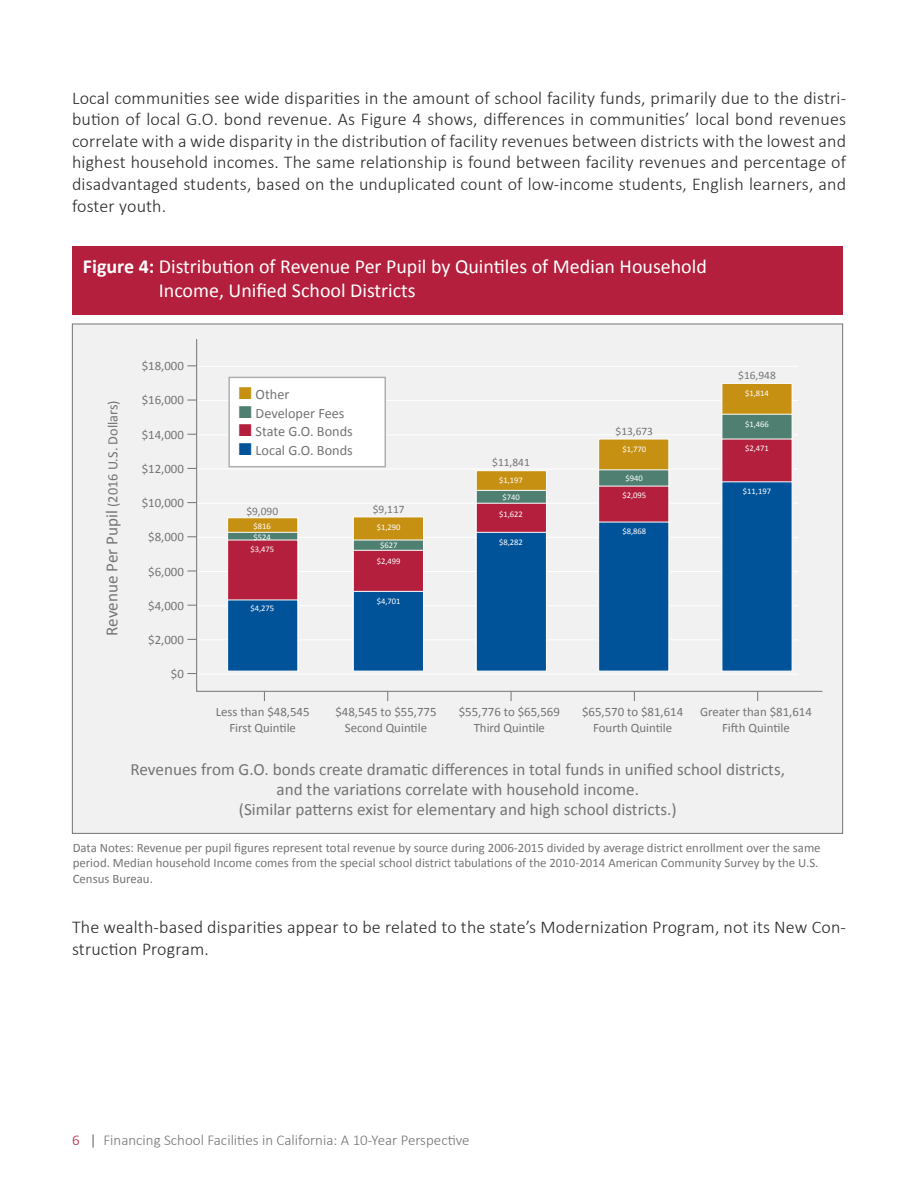
<style>
.page{position:relative;width:918px;height:1188px;background:#fff}
.page>*{position:absolute;margin:0;border:0;box-sizing:border-box;transform-origin:0 0}
.t1{font:19.95px/24px "Calibri";color:#fff}
.t2{font:300 18px/21.6px "Calibri";letter-spacing:.01em;color:#292829;text-align:justify}
.t3{font:17.1px/20px "Calibri";color:#737474;text-align:center}
.t4{font:300 15px "Calibri";color:#737474}
.t5{font:14.25px "Calibri";color:#737474}
.t6{font:12.9px/15.8px "Calibri";color:#737474;text-align:center}
.t7{font:11.4px "Calibri";color:#737474}
.t8{font:8.55px "Calibri";color:#fff}
.s1{font-weight:700}
.s2{font-size:17.1px}
.s3{color:#c69113}
.s4{color:#4e7f71}
.s5{color:#b31f3c}
.s6{color:#005399}
.s7{color:#414042}
</style>
<div class="page">
<div style="left:73px;top:247px;width:770px;height:68px;background:#b31f3c"></div>
<div style="left:72px;top:324px;width:771px;height:510px;background:#f2f1f1;border:1px solid #737474"></div>
<svg style="left:196px;top:339px;width:627px;height:353px"></svg>
<div style="left:228px;top:377px;width:158px;height:90px;background:#fff;border:1px solid #aeacac"></div>
<div style="left:227px;top:517px;width:71px;height:154px;background:#c69113;border:1px solid #fff"></div>
<div style="left:353px;top:517px;width:71px;height:154px;background:#c69113;border:1px solid #fff"></div>
<div style="left:476px;top:470px;width:71px;height:201px;background:#c69113;border:1px solid #fff"></div>
<div style="left:598px;top:439px;width:71px;height:232px;background:#c69113"></div>
<div style="left:722px;top:383px;width:70px;height:288px;background:#c69113;border:1px solid #fff"></div>
<div style="left:227px;top:532px;width:71px;height:139px;background:linear-gradient(to right,#4e7f71,#4e7f71);border:1px solid #fff"></div>
<div style="left:353px;top:540px;width:71px;height:131px;background:#4e7f71"></div>
<div style="left:476px;top:490px;width:71px;height:181px;background:#4e7f71;border:1px solid #fff"></div>
<div style="left:598px;top:469px;width:71px;height:202px;background:#4e7f71;border:1px solid #fff"></div>
<div style="left:722px;top:414px;width:70px;height:257px;background:#4e7f71;border:1px solid #fff"></div>
<div style="left:227px;top:540px;width:71px;height:131px;background:#b31f3c;border:1px solid #fff"></div>
<div style="left:353px;top:550px;width:71px;height:121px;background:#b31f3c;border:1px solid #fff"></div>
<div style="left:476px;top:503px;width:71px;height:168px;background:#b31f3c;border:1px solid #fff"></div>
<div style="left:598px;top:486px;width:71px;height:185px;background:#b31f3c"></div>
<div style="left:722px;top:439px;width:70px;height:232px;background:#b31f3c"></div>
<div style="left:227px;top:600px;width:71px;height:71px;background:#005399"></div>
<div style="left:353px;top:591px;width:71px;height:80px;background:#005399;border:1px solid #fff"></div>
<div style="left:476px;top:532px;width:71px;height:139px;background:#005399;border:1px solid #fff"></div>
<div style="left:598px;top:522px;width:71px;height:149px;background:#005399;border:1px solid #fff"></div>
<div style="left:722px;top:481px;width:70px;height:190px;background:#005399"></div>
<p class="t2" style="left:72px;top:87px;width:776px">Local communities see wide disparities in the amount of school facility funds, primarily due to the distri&shy;bution of local G.O. bond revenue. As Figure 4 shows, differences in communities’ local bond revenues correlate with a wide disparity in the distribution of facility revenues between districts with the lowest and highest household incomes. The same relationship is found between facility revenues and percentage of disadvantaged students, based on the unduplicated count of low-income students, English learners, and foster youth.</p>
<p class="t1" style="left:159px;top:255px;width:550px;text-indent:-76px"><span class="s1">Figure 4:</span> Distribution of Revenue Per Pupil by Quintiles of Median Household<br>Income, Unified School Districts</p>
<p class="t5" style="left:104px;top:636px;width:237px;rotate:-90deg"><span class="s2">Revenue Per Pupil</span> (2016 U.S. Dollars)</p>
<p class="t6" style="left:142px;top:358px;width:44px">$18,000</p>
<p class="t6" style="left:142px;top:392px;width:44px">$16,000</p>
<p class="t6" style="left:142px;top:426px;width:44px">$14,000</p>
<p class="t6" style="left:142px;top:461px;width:44px">$12,000</p>
<p class="t6" style="left:142px;top:495px;width:44px">$10,000</p>
<p class="t6" style="left:148px;top:529px;width:37px">$8,000</p>
<p class="t6" style="left:148px;top:563px;width:37px">$6,000</p>
<p class="t6" style="left:148px;top:598px;width:37px">$4,000</p>
<p class="t6" style="left:148px;top:632px;width:37px">$2,000</p>
<p class="t6" style="left:171px;top:666px;width:15px">$0</p>
<p class="t5" style="left:239px;top:386px;width:52px"><span class="s3">■</span> Other</p>
<p class="t5" style="left:239px;top:404px;width:107px"><span class="s4">■</span> Developer Fees</p>
<p class="t5" style="left:239px;top:423px;width:116px"><span class="s5">■</span> State G.O. Bonds</p>
<p class="t5" style="left:239px;top:441px;width:115px"><span class="s6">■</span> Local G.O. Bonds</p>
<p class="t7" style="left:246px;top:504px;width:33px">$9,090</p>
<p class="t7" style="left:373px;top:502px;width:33px">$9,117</p>
<p class="t8" style="left:254px;top:520px;width:19px">$816</p>
<p class="t8" style="left:377px;top:522px;width:25px">$1,290</p>
<p class="t8" style="left:254px;top:531px;width:19px">$524</p>
<p class="t8" style="left:250px;top:544px;width:25px">$3,475</p>
<p class="t8" style="left:250px;top:603px;width:25px">$4,275</p>
<p class="t8" style="left:380px;top:540px;width:19px">$627</p>
<p class="t8" style="left:377px;top:555px;width:25px">$2,499</p>
<p class="t8" style="left:377px;top:596px;width:25px">$4,701</p>
<p class="t7" style="left:492px;top:455px;width:39px">$11,841</p>
<p class="t8" style="left:499px;top:475px;width:25px">$1,197</p>
<p class="t8" style="left:502px;top:492px;width:19px">$740</p>
<p class="t8" style="left:499px;top:508px;width:25px">$1,622</p>
<p class="t8" style="left:499px;top:537px;width:25px">$8,282</p>
<p class="t7" style="left:616px;top:424px;width:39px">$13,673</p>
<p class="t8" style="left:622px;top:443px;width:25px">$1,770</p>
<p class="t8" style="left:626px;top:473px;width:19px">$940</p>
<p class="t8" style="left:622px;top:490px;width:25px">$2,095</p>
<p class="t8" style="left:622px;top:526px;width:25px">$8,868</p>
<p class="t7" style="left:738px;top:368px;width:39px">$16,948</p>
<p class="t8" style="left:745px;top:388px;width:25px">$1,814</p>
<p class="t8" style="left:745px;top:419px;width:25px">$1,466</p>
<p class="t8" style="left:745px;top:443px;width:25px">$2,471</p>
<p class="t8" style="left:743px;top:486px;width:30px">$11,197</p>
<p class="t6" style="left:216px;top:704px;width:95px">Less than $48,545<br>First Quintile</p>
<p class="t6" style="left:335px;top:704px;width:103px">$48,545 to $55,775<br>Second Quintile</p>
<p class="t6" style="left:459px;top:704px;width:103px">$55,776 to $65,569<br>Third Quintile</p>
<p class="t6" style="left:582px;top:704px;width:103px">$65,570 to $81,614<br>Fourth Quintile</p>
<p class="t6" style="left:700px;top:704px;width:113px">Greater than $81,614<br>Fifth Quintile</p>
<p class="t3" style="left:131px;top:759px;width:656px">Revenues from G.O. bonds create dramatic differences in total funds in unified school districts, and the variations correlate with household income.<br>(Similar patterns exist for elementary and high school districts.)</p>
<p class="t6" style="left:73px;top:840px;width:750px;text-align:left">Data Notes: Revenue per pupil figures represent total revenue by source during 2006-2015 divided by average district enrollment over the same period. Median household Income comes from the special school district tabulations of the 2010-2014 American Community Survey by the U.S.<br>Census Bureau.</p>
<p class="t2" style="left:72px;top:916px;width:775px">The wealth-based disparities appear to be related to the state’s Modernization Program, not its New Con&shy;struction Program.</p>
<p class="t4" style="left:72px;top:1131px;width:399px"><span class="s5">6</span> <span class="s7">|</span> Financing School Facilities in California: A 10-Year Perspective</p>
</div>
